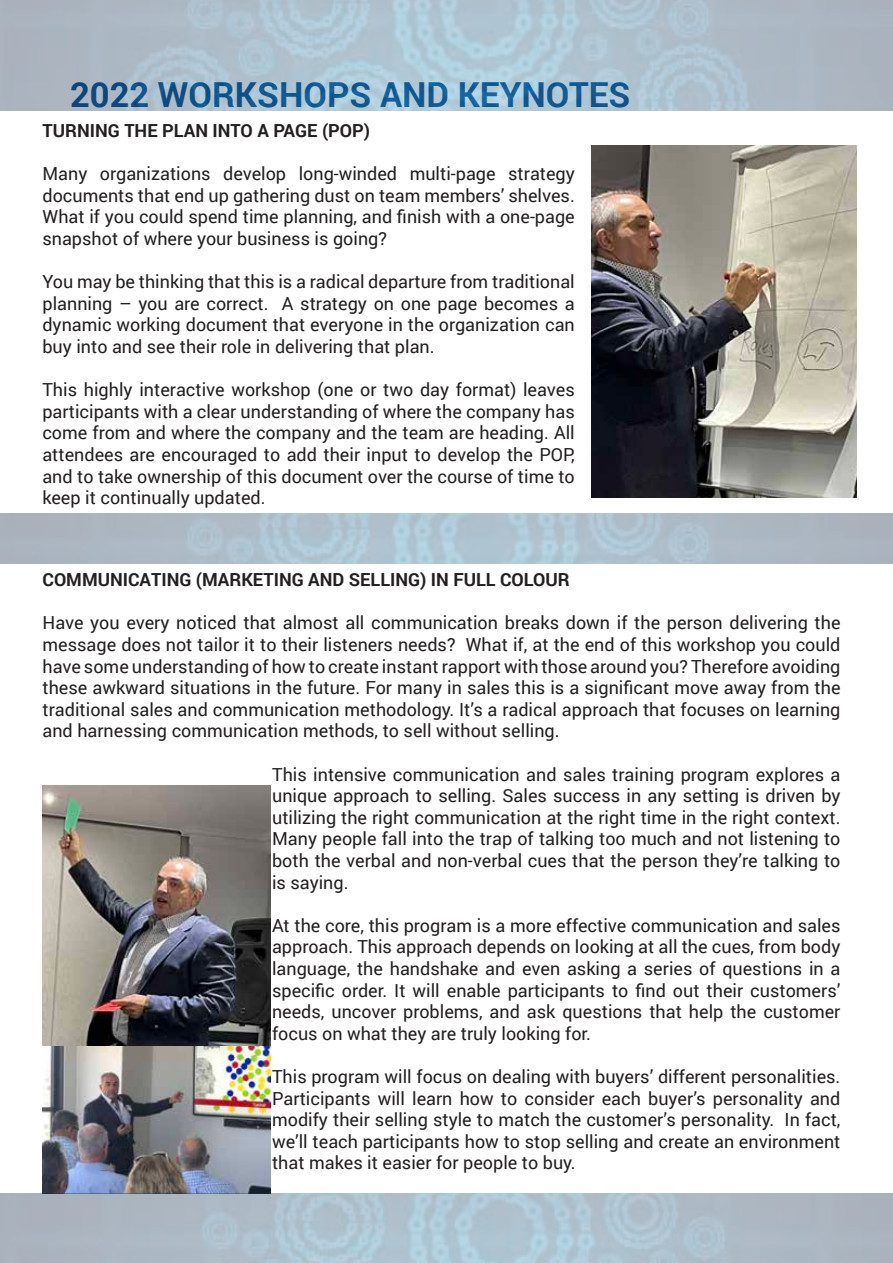
<style>
.page{position:relative;width:893px;height:1263px;background:#fff}
.page>*{position:absolute;margin:0;border:0;box-sizing:border-box;transform-origin:0 0}
.t1{font:700 34.5px "Roboto";color:#065095}
.t2{font:18px/21.6px "Roboto";color:#231f20;text-align:justify}
.t3{font:700 18px "Roboto";color:#231f20}
</style>
<div class="page">
<img style="left:591px;top:146px;width:266px;height:351px">
<img style="left:43px;top:785px;width:227px;height:261px">
<img style="left:43px;top:1046px;width:228px;height:147px">
<img style="left:0;top:1193px;width:893px;height:70px">
<h1 class="t1" style="left:70px;top:71px;width:562px">2022 WORKSHOPS AND KEYNOTES</h1>
<p class="t3" style="left:43px;top:118px;width:329px">TURNING THE PLAN INTO A PAGE (POP)</p>
<p class="t2" style="left:42px;top:162px;width:534px">Many organizations develop long-winded multi-page strategy documents that end up gathering dust on team members’ shelves.<br>What if you could spend time planning, and finish with a one-page snapshot of where your business is going?</p>
<p class="t2" style="left:42px;top:270px;width:534px">You may be thinking that this is a radical departure from traditional planning – you are correct. A strategy on one page becomes a dynamic working document that everyone in the organization can buy into and see their role in delivering that plan.</p>
<p class="t2" style="left:42px;top:378px;width:534px">This highly interactive workshop (one or two day format) leaves participants with a clear understanding of where the company has come from and where the company and the team are heading. All attendees are encouraged to add their input to develop the POP, and to take ownership of this document over the course of time to keep it continually updated.</p>
<p class="t3" style="left:43px;top:567px;width:529px">COMMUNICATING (MARKETING AND SELLING) IN FULL COLOUR</p>
<p class="t2" style="left:43px;top:611px;width:799px">Have you every noticed that almost all communication breaks down if the person delivering the message does not tailor it to their listeners needs? What if, at the end of this workshop you could have some understanding of how to create instant rapport with those around you? Therefore avoiding these awkward situations in the future. For many in sales this is a significant move away from the traditional sales and communication methodology. It’s a radical approach that focuses on learning and harnessing communication methods, to sell without selling.</p>
<p class="t2" style="left:272px;top:763px;width:570px">This intensive communication and sales training program explores a unique approach to selling. Sales success in any setting is driven by utilizing the right communication at the right time in the right context.<br>Many people fall into the trap of talking too much and not listening to both the verbal and non-verbal cues that the person they’re talking to is saying.</p>
<p class="t2" style="left:272px;top:914px;width:570px">At the core, this program is a more effective communication and sales approach. This approach depends on looking at all the cues, from body language, the handshake and even asking a series of questions in a specific order. It will enable participants to find out their customers’ needs, uncover problems, and ask questions that help the customer focus on what they are truly looking for.</p>
<p class="t2" style="left:272px;top:1065px;width:570px">This program will focus on dealing with buyers’ different personalities.<br>Participants will learn how to consider each buyer’s personality and modify their selling style to match the customer’s personality. In fact, we’ll teach participants how to stop selling and create an environment that makes it easier for people to buy.</p>
</div>
